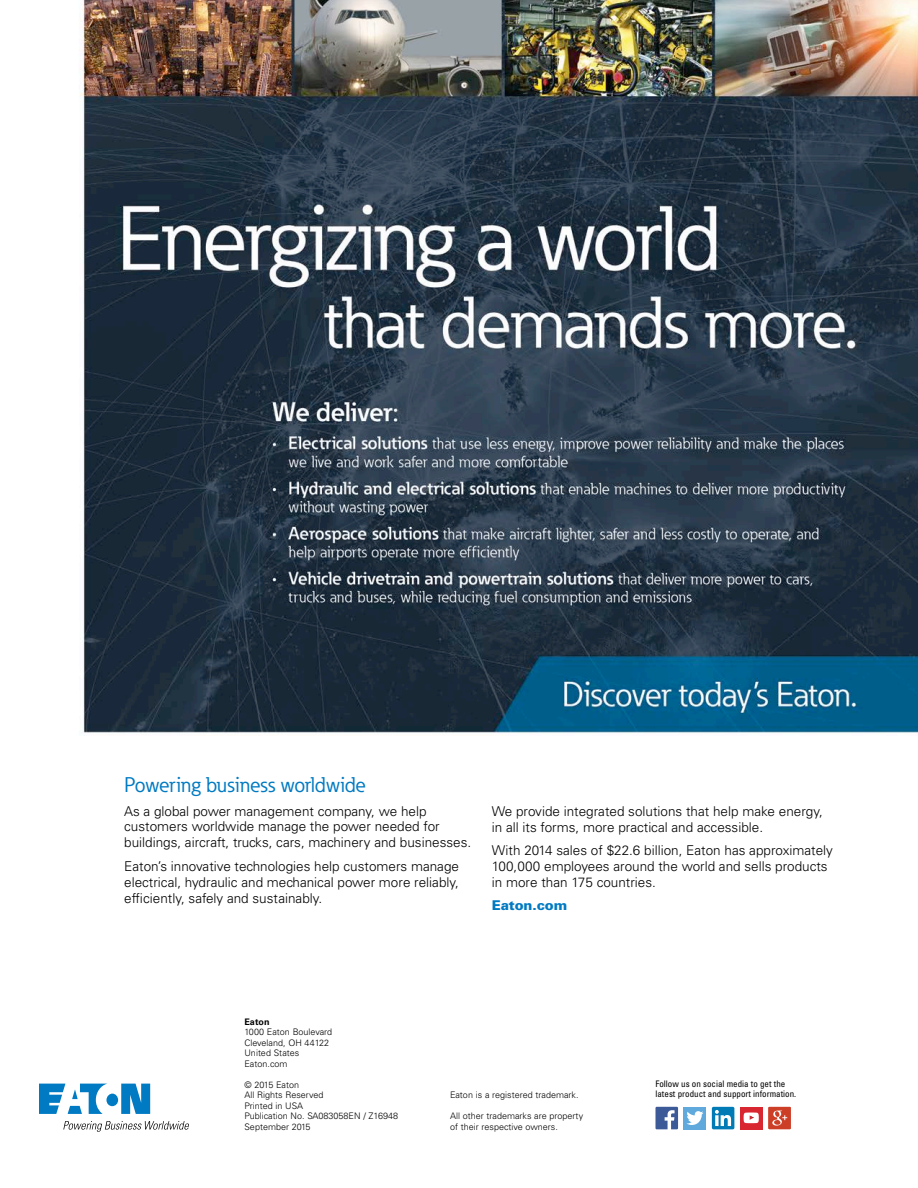
<style>
.page{position:relative;width:918px;height:1188px;background:#fff}
.page>*{position:absolute;margin:0;border:0;box-sizing:border-box;transform-origin:0 0}
.t1{font:21px "Eaton";color:#007ac2}
.t2{font:300 13.5px/15.8px "Univers LT Std";color:#000}
.t3{font:900 13.5px "Univers LT Std";letter-spacing:-.01em;color:#007ac2}
.t4{font:300 9px/10.5px "Univers LT Std";color:#000}
.t5{font:condensed 9px "Univers LT Std";color:#000}
.t6{font:700 9px "Univers LT Std";color:#000}
</style>
<div class="page">
<img style="left:79px;top:0;width:839px;height:733px">
<div style="left:740px;top:1107px;width:23px;height:22px;background:#d92732"></div>
<div style="left:684px;top:1107px;width:22px;height:22px;background:#60a9dc"></div>
<svg style="left:656px;top:1107px;width:22px;height:22px"></svg>
<svg style="left:686px;top:1111px;width:17px;height:14px"></svg>
<div style="left:712px;top:1107px;width:22px;height:22px;background:#007bb5;border-radius:2px"></div>
<svg style="left:715px;top:1110px;width:16px;height:16px"></svg>
<svg style="left:768px;top:1107px;width:23px;height:22px"></svg>
<img style="left:772px;top:1111px;width:10px;height:15px">
<svg style="left:744px;top:1113px;width:15px;height:10px"></svg>
<svg style="left:39px;top:1084px;width:111px;height:30px"></svg>
<svg style="left:63px;top:1121px;width:126px;height:11px"></svg>
<h1 class="t1" style="left:124px;top:771px;width:244px">Powering business worldwide</h1>
<p class="t2" style="left:124px;top:803px;width:349px">As a global power management company, we help customers worldwide manage the power needed for buildings, aircraft, trucks, cars, machinery and businesses.</p>
<p class="t2" style="left:124px;top:858px;width:336px;text-align:justify">Eaton’s innovative technologies help customers manage electrical, hydraulic and mechanical power more reliably, efficiently, safely and sustainably.</p>
<p class="t2" style="left:492px;top:803px;width:333px">We provide integrated solutions that help make energy, in all its forms, more practical and accessible.</p>
<p class="t2" style="left:492px;top:843px;width:343px">With 2014 sales of $22.6 billion, Eaton has approximately<br>100,000 employees around the world and sells products in more than 175 countries.</p>
<p class="t3" style="left:492px;top:897px;width:77px">Eaton.com</p>
<p class="t6" style="left:244px;top:1016px;width:27px">Eaton</p>
<p class="t4" style="left:244px;top:1027px;width:89px">1000 Eaton Boulevard<br>Cleveland, OH 44122<br>United States<br>Eaton.com</p>
<p class="t4" style="left:244px;top:1079px;width:155px">© 2015 Eaton<br>All Rights Reserved<br>Printed in USA<br>Publication No. SA083058EN / Z16948<br>September 2015</p>
<p class="t5" style="left:656px;top:1078px;width:131px">Follow us on social media to get the</p>
<p class="t4" style="left:450px;top:1090px;width:130px">Eaton is a registered trademark.</p>
<p class="t5" style="left:656px;top:1088px;width:142px">latest product and support information.</p>
<p class="t4" style="left:450px;top:1111px;width:135px">All other trademarks are property of their respective owners.</p>
</div>
